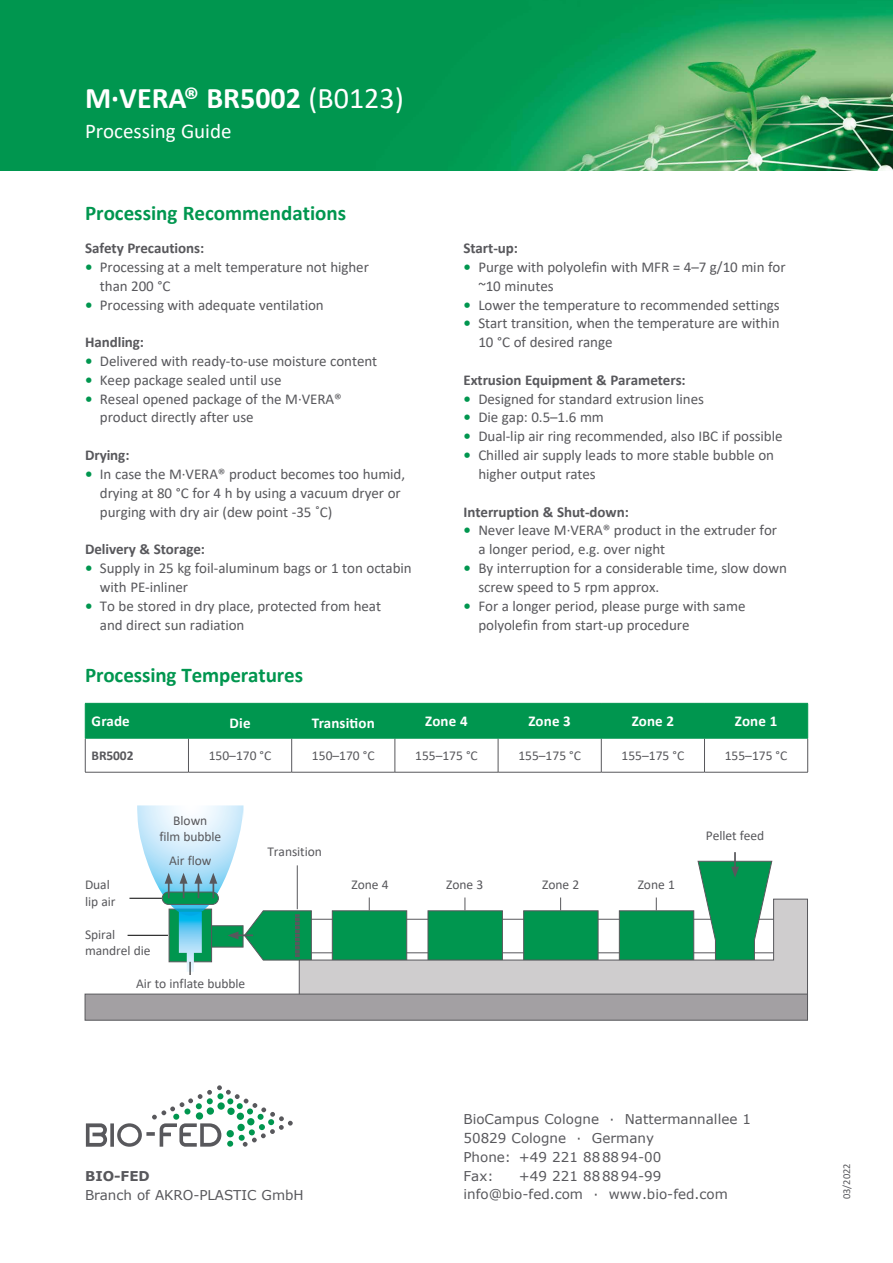
<style>
.page{position:relative;width:893px;height:1263px;background:#fff}
.page>*{position:absolute;margin:0;border:0;box-sizing:border-box;transform-origin:0 0}
.t1{font:700 30px "Calibri";color:#fff}
.t2{font:700 21px "Calibri";color:#00964f}
.t3{font:21px "Calibri";color:#fff}
.t4{font:15px/18.8px "Calibri";letter-spacing:-.005em;color:#58585c}
.t5{font:700 15px "Calibri";letter-spacing:-.005em;color:#58585c}
.t6{font:700 15px "Calibri";letter-spacing:.01em;color:#fff}
.t7{font:13.5px/16.5px "Calibri";letter-spacing:-.005em;color:#58585c}
.t8{font:13.5px/18.9px "Verdana";color:#58585c}
.t9{font:700 13.5px "Verdana";color:#58585c}
.t10{font:700 13.5px "Calibri";letter-spacing:-.01em;color:#58585c}
.t11{font:10.5px "Calibri";color:#58585c}
.s1{font-weight:400}
.s2{font-weight:700;color:#00964f}
</style>
<div class="page">
<img style="left:0;top:0;width:893px;height:170px">
<div style="left:86px;top:704px;width:721px;height:34px;background:#00964f"></div>
<hr style="left:188px;top:738px;width:1px;height:34px;background:#58585c">
<hr style="left:291px;top:738px;width:1px;height:34px;background:#58585c">
<hr style="left:395px;top:738px;width:1px;height:34px;background:#58585c">
<hr style="left:498px;top:738px;width:1px;height:34px;background:#58585c">
<hr style="left:601px;top:738px;width:1px;height:34px;background:#58585c">
<hr style="left:704px;top:738px;width:1px;height:34px;background:#58585c">
<hr style="left:807px;top:738px;width:1px;height:34px;background:#58585c">
<hr style="left:85px;top:772px;width:103px;height:1px;background:#58585c">
<hr style="left:188px;top:772px;width:104px;height:1px;background:#58585c">
<hr style="left:292px;top:772px;width:103px;height:1px;background:#58585c">
<hr style="left:395px;top:772px;width:103px;height:1px;background:#58585c">
<hr style="left:498px;top:772px;width:103px;height:1px;background:#58585c">
<hr style="left:601px;top:772px;width:103px;height:1px;background:#58585c">
<hr style="left:704px;top:772px;width:104px;height:1px;background:#58585c">
<hr style="left:85px;top:738px;width:1px;height:34px;background:#58585c">
<hr style="left:85px;top:703px;width:103px;height:1px;background:#00964f">
<hr style="left:85px;top:703px;width:1px;height:35px;background:#00964f">
<hr style="left:188px;top:703px;width:104px;height:1px;background:#00964f">
<hr style="left:188px;top:703px;width:1px;height:35px;background:#00964f">
<hr style="left:292px;top:703px;width:103px;height:1px;background:#00964f">
<hr style="left:291px;top:703px;width:1px;height:35px;background:#00964f">
<hr style="left:395px;top:703px;width:103px;height:1px;background:#00964f">
<hr style="left:395px;top:703px;width:1px;height:35px;background:#00964f">
<hr style="left:498px;top:703px;width:103px;height:1px;background:#00964f">
<hr style="left:498px;top:703px;width:1px;height:35px;background:#00964f">
<hr style="left:601px;top:703px;width:103px;height:1px;background:#00964f">
<hr style="left:601px;top:703px;width:1px;height:35px;background:#00964f">
<hr style="left:704px;top:703px;width:104px;height:1px;background:#00964f">
<hr style="left:704px;top:703px;width:1px;height:35px;background:#00964f">
<hr style="left:807px;top:703px;width:1px;height:35px;background:#00964f">
<hr style="left:85px;top:738px;width:103px;height:1px;background:#00964f">
<hr style="left:188px;top:738px;width:104px;height:1px;background:#00964f">
<hr style="left:292px;top:738px;width:103px;height:1px;background:#00964f">
<hr style="left:395px;top:738px;width:103px;height:1px;background:#00964f">
<hr style="left:498px;top:738px;width:103px;height:1px;background:#00964f">
<hr style="left:601px;top:738px;width:103px;height:1px;background:#00964f">
<hr style="left:704px;top:738px;width:104px;height:1px;background:#00964f">
<svg style="left:298px;top:898px;width:510px;height:96px"></svg>
<div style="left:85px;top:994px;width:723px;height:27px;background:#a3a0a3;border:1px solid #58585c"></div>
<svg style="left:369px;top:897px;width:1px;height:13px"></svg>
<svg style="left:465px;top:897px;width:1px;height:13px"></svg>
<svg style="left:560px;top:897px;width:1px;height:13px"></svg>
<svg style="left:656px;top:897px;width:1px;height:13px"></svg>
<hr style="left:129px;top:898px;width:33px;height:1px;background:#000">
<svg style="left:137px;top:805px;width:175px;height:170px"></svg>
<svg style="left:697px;top:860px;width:76px;height:102px"></svg>
<hr style="left:734px;top:852px;width:2px;height:22px;background:#58585c">
<hr style="left:297px;top:865px;width:1px;height:44px;background:#58585c">
<hr style="left:128px;top:935px;width:40px;height:1px;background:#000">
<svg style="left:86px;top:1085px;width:207px;height:62px"></svg>
<h1 class="t1" style="left:85px;top:76px;width:320px">M∙VERA® BR5002 <span class="s1">(B0123)</span></h1>
<h2 class="t3" style="left:85px;top:116px;width:148px">Processing Guide</h2>
<h2 class="t2" style="left:85px;top:198px;width:263px">Processing Recommendations</h2>
<p class="t5" style="left:85px;top:237px;width:121px">Safety Precautions:</p>
<p class="t4" style="left:100px;top:257px;width:270px;text-indent:-15px"><span class="s2">•</span> Processing at a melt temperature not higher than 200 °C</p>
<p class="t4" style="left:85px;top:295px;width:240px"><span class="s2">•</span> Processing with adequate ventilation</p>
<p class="t5" style="left:85px;top:332px;width:61px">Handling:</p>
<p class="t4" style="left:85px;top:351px;width:294px"><span class="s2">•</span> Delivered with ready-to-use moisture content</p>
<p class="t4" style="left:85px;top:370px;width:198px"><span class="s2">•</span> Keep package sealed until use</p>
<p class="t4" style="left:100px;top:389px;width:243px;text-indent:-15px"><span class="s2">•</span> Reseal opened package of the M·VERA® product directly after use</p>
<p class="t5" style="left:85px;top:444px;width:46px">Drying:</p>
<p class="t4" style="left:100px;top:464px;width:307px;text-indent:-15px"><span class="s2">•</span> In case the M·VERA® product becomes too humid, drying at 80 °C for 4 h by using a vacuum dryer or purging with dry air (dew point -35 ˚C)</p>
<p class="t5" style="left:85px;top:539px;width:122px">Delivery &amp; Storage:</p>
<p class="t4" style="left:100px;top:558px;width:313px;text-indent:-15px"><span class="s2">•</span> Supply in 25 kg foil-aluminum bags or 1 ton octabin with PE-inliner</p>
<p class="t4" style="left:100px;top:596px;width:283px;text-indent:-15px"><span class="s2">•</span> To be stored in dry place, protected from heat and direct sun radiation</p>
<h2 class="t2" style="left:85px;top:660px;width:219px">Processing Temperatures</h2>
<p class="t5" style="left:463px;top:237px;width:56px">Start-up:</p>
<p class="t4" style="left:478px;top:257px;width:309px;text-indent:-15px"><span class="s2">•</span> Purge with polyolefin with MFR = 4–7 g/10 min for ~10 minutes</p>
<p class="t4" style="left:463px;top:295px;width:318px"><span class="s2">•</span> Lower the temperature to recommended settings</p>
<p class="t4" style="left:478px;top:314px;width:303px;text-indent:-15px"><span class="s2">•</span> Start transition, when the temperature are within<br>10 °C of desired range</p>
<p class="t5" style="left:463px;top:369px;width:224px">Extrusion Equipment &amp; Parameters:</p>
<p class="t4" style="left:463px;top:389px;width:242px"><span class="s2">•</span> Designed for standard extrusion lines</p>
<p class="t4" style="left:463px;top:408px;width:142px"><span class="s2">•</span> Die gap: 0.5–1.6 mm</p>
<p class="t4" style="left:463px;top:427px;width:321px"><span class="s2">•</span> Dual-lip air ring recommended, also IBC if possible</p>
<p class="t4" style="left:478px;top:445px;width:297px;text-indent:-15px"><span class="s2">•</span> Chilled air supply leads to more stable bubble on higher output rates</p>
<p class="t5" style="left:463px;top:501px;width:167px">Interruption &amp; Shut-down:</p>
<p class="t4" style="left:478px;top:521px;width:300px;text-indent:-15px"><span class="s2">•</span> Never leave M·VERA® product in the extruder for a longer period, e.g. over night</p>
<p class="t4" style="left:478px;top:558px;width:310px;text-indent:-15px"><span class="s2">•</span> By interruption for a considerable time, slow down screw speed to 5 rpm approx.</p>
<p class="t4" style="left:478px;top:596px;width:269px;text-indent:-15px"><span class="s2">•</span> For a longer period, please purge with same polyolefin from start-up procedure</p>
<p class="t6" style="left:92px;top:711px;width:40px">Grade</p>
<p class="t6" style="left:230px;top:712px;width:22px">Die</p>
<p class="t6" style="left:312px;top:712px;width:64px">Transition</p>
<p class="t6" style="left:425px;top:711px;width:44px">Zone 4</p>
<p class="t6" style="left:528px;top:711px;width:44px">Zone 3</p>
<p class="t6" style="left:632px;top:711px;width:44px">Zone 2</p>
<p class="t6" style="left:735px;top:711px;width:44px">Zone 1</p>
<p class="t10" style="left:92px;top:746px;width:43px">BR5002</p>
<p class="t7" style="left:209px;top:747px;width:64px">150–170 °C</p>
<p class="t7" style="left:312px;top:747px;width:64px">150–170 °C</p>
<p class="t7" style="left:415px;top:747px;width:64px">155–175 °C</p>
<p class="t7" style="left:518px;top:747px;width:64px">155–175 °C</p>
<p class="t7" style="left:622px;top:747px;width:64px">155–175 °C</p>
<p class="t7" style="left:725px;top:747px;width:64px">155–175 °C</p>
<p class="t7" style="left:85px;top:876px;width:32px">Dual lip air</p>
<p class="t7" style="left:85px;top:926px;width:67px">Spiral mandrel die</p>
<p class="t7" style="left:159px;top:812px;width:63px;text-align:center">Blown<br>film bubble</p>
<p class="t7" style="left:169px;top:852px;width:44px">Air flow</p>
<p class="t7" style="left:136px;top:975px;width:111px">Air to inflate bubble</p>
<p class="t7" style="left:267px;top:843px;width:56px">Transition</p>
<p class="t7" style="left:351px;top:876px;width:39px">Zone 4</p>
<p class="t7" style="left:446px;top:876px;width:39px">Zone 3</p>
<p class="t7" style="left:542px;top:876px;width:39px">Zone 2</p>
<p class="t7" style="left:638px;top:876px;width:39px">Zone 1</p>
<p class="t7" style="left:706px;top:826px;width:60px">Pellet feed</p>
<p class="t9" style="left:85px;top:1166px;width:66px">BIO-FED</p>
<p class="t8" style="left:85px;top:1185px;width:220px">Branch of AKRO-PLASTIC GmbH</p>
<p class="t8" style="left:463px;top:1109px;width:289px">BioCampus Cologne ∙ Nattermannallee 1<br>50829 Cologne ∙ Germany<br>Phone: +49 221 888894-00<br>Fax:</p>
<p class="t8" style="left:463px;top:1166px;width:266px;text-indent:55px">+49 221 888894-99 info@bio-fed.com ∙ www.bio-fed.com</p>
<p class="t11" style="left:839px;top:1199px;width:37px;rotate:-90deg">03/2022</p>
</div>
